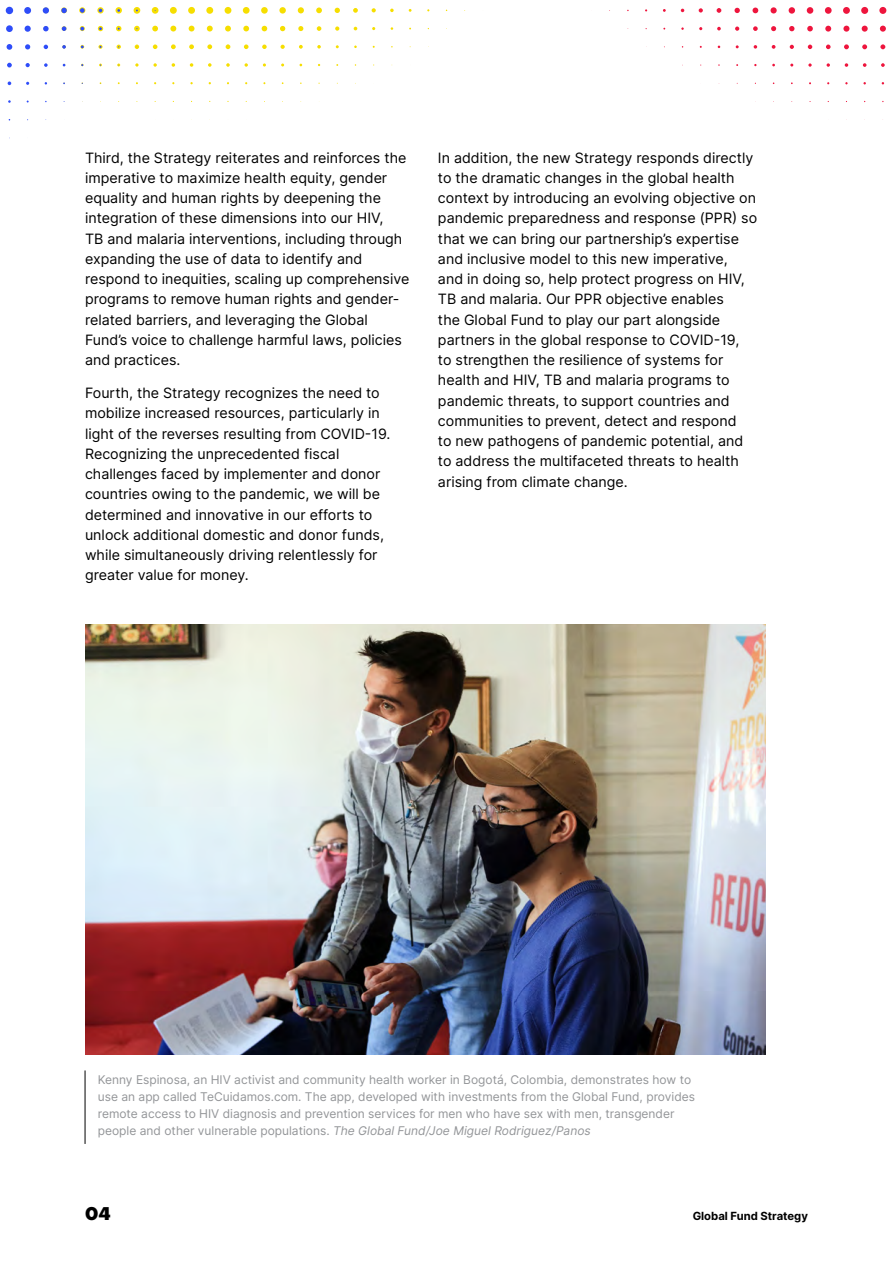
<style>
.page{position:relative;width:893px;height:1263px;background:#fff}
.page>*{position:absolute;margin:0;border:0;box-sizing:border-box;transform-origin:0 0}
.t1{font:800 18px "Object Sans";color:#000}
.t2{font:14.25px/20.2px "Inter";color:#000}
.t3{font:12px/17.2px "Inter";color:#939598}
.t4{font:700 11.25px "Inter";color:#000}
.s1{font-style:italic}
</style>
<div class="page">
<div style="left:152px;top:7px;width:6px;height:7px;background:#f6de00;border-radius:50%"></div>
<svg style="left:134px;top:7px;width:6px;height:7px"></svg>
<svg style="left:115px;top:7px;width:7px;height:7px"></svg>
<svg style="left:97px;top:7px;width:7px;height:7px"></svg>
<div style="left:170px;top:7px;width:7px;height:7px;background:#f6de00;border-radius:50%"></div>
<svg style="left:170px;top:26px;width:6px;height:6px"></svg>
<div style="left:188px;top:7px;width:7px;height:7px;background:#f6de00;border-radius:50%"></div>
<svg style="left:189px;top:26px;width:6px;height:6px"></svg>
<svg style="left:189px;top:44px;width:5px;height:5px"></svg>
<svg style="left:171px;top:44px;width:5px;height:5px"></svg>
<svg style="left:153px;top:44px;width:4px;height:5px"></svg>
<div style="left:206px;top:7px;width:7px;height:7px;background:#f6de00;border-radius:50%"></div>
<svg style="left:207px;top:26px;width:6px;height:6px"></svg>
<svg style="left:207px;top:44px;width:5px;height:5px"></svg>
<svg style="left:208px;top:63px;width:4px;height:4px"></svg>
<svg style="left:190px;top:63px;width:3px;height:4px"></svg>
<svg style="left:172px;top:63px;width:3px;height:4px"></svg>
<svg style="left:153px;top:63px;width:4px;height:4px"></svg>
<svg style="left:135px;top:63px;width:4px;height:4px"></svg>
<div style="left:225px;top:7px;width:6px;height:7px;background:#f6de00;border-radius:50%"></div>
<svg style="left:225px;top:26px;width:6px;height:6px"></svg>
<svg style="left:226px;top:44px;width:4px;height:5px"></svg>
<svg style="left:226px;top:63px;width:4px;height:4px"></svg>
<div style="left:243px;top:7px;width:7px;height:7px;background:#f6de00;border-radius:50%"></div>
<svg style="left:243px;top:26px;width:6px;height:5px"></svg>
<svg style="left:244px;top:44px;width:5px;height:5px"></svg>
<svg style="left:245px;top:63px;width:3px;height:4px"></svg>
<div style="left:261px;top:7px;width:7px;height:7px;background:#f6de00;border-radius:50%"></div>
<svg style="left:262px;top:26px;width:5px;height:5px"></svg>
<svg style="left:262px;top:45px;width:5px;height:4px"></svg>
<svg style="left:263px;top:63px;width:3px;height:4px"></svg>
<div style="left:279px;top:7px;width:7px;height:7px;background:#f6de00;border-radius:50%"></div>
<svg style="left:280px;top:26px;width:5px;height:5px"></svg>
<svg style="left:281px;top:45px;width:4px;height:4px"></svg>
<svg style="left:298px;top:7px;width:6px;height:6px"></svg>
<svg style="left:298px;top:26px;width:5px;height:5px"></svg>
<svg style="left:299px;top:45px;width:4px;height:4px"></svg>
<svg style="left:316px;top:7px;width:6px;height:6px"></svg>
<svg style="left:317px;top:26px;width:4px;height:5px"></svg>
<svg style="left:317px;top:45px;width:4px;height:4px"></svg>
<svg style="left:335px;top:8px;width:5px;height:5px"></svg>
<svg style="left:335px;top:26px;width:4px;height:5px"></svg>
<svg style="left:353px;top:8px;width:5px;height:5px"></svg>
<svg style="left:372px;top:8px;width:4px;height:4px"></svg>
<svg style="left:390px;top:9px;width:4px;height:3px"></svg>
<svg style="left:79px;top:7px;width:6px;height:6px"></svg>
<svg style="left:61px;top:7px;width:6px;height:6px"></svg>
<div style="left:43px;top:7px;width:6px;height:7px;background:#2e4df9;border-radius:50%"></div>
<div style="left:24px;top:7px;width:7px;height:7px;background:#2e4df9;border-radius:50%"></div>
<div style="left:6px;top:7px;width:7px;height:7px;background:#2e4df9;border-radius:50%"></div>
<svg style="left:152px;top:26px;width:6px;height:5px"></svg>
<svg style="left:134px;top:26px;width:6px;height:5px"></svg>
<svg style="left:116px;top:26px;width:5px;height:5px"></svg>
<svg style="left:98px;top:26px;width:5px;height:5px"></svg>
<svg style="left:80px;top:26px;width:5px;height:5px"></svg>
<svg style="left:62px;top:26px;width:4px;height:5px"></svg>
<svg style="left:43px;top:26px;width:6px;height:5px"></svg>
<svg style="left:25px;top:26px;width:6px;height:6px"></svg>
<div style="left:6px;top:25px;width:7px;height:7px;background:#2e4df9;border-radius:50%"></div>
<svg style="left:135px;top:45px;width:4px;height:4px"></svg>
<svg style="left:117px;top:45px;width:4px;height:4px"></svg>
<svg style="left:98px;top:45px;width:5px;height:4px"></svg>
<svg style="left:80px;top:45px;width:4px;height:4px"></svg>
<svg style="left:62px;top:45px;width:4px;height:4px"></svg>
<svg style="left:44px;top:45px;width:4px;height:4px"></svg>
<svg style="left:25px;top:44px;width:5px;height:5px"></svg>
<svg style="left:7px;top:44px;width:5px;height:6px"></svg>
<svg style="left:44px;top:63px;width:4px;height:4px"></svg>
<svg style="left:26px;top:63px;width:4px;height:4px"></svg>
<svg style="left:7px;top:63px;width:5px;height:4px"></svg>
<svg style="left:8px;top:81px;width:3px;height:4px"></svg>
<div style="left:879px;top:7px;width:7px;height:7px;background:#ee153d;border-radius:50%"></div>
<div style="left:861px;top:7px;width:7px;height:7px;background:#ee153d;border-radius:50%"></div>
<div style="left:843px;top:7px;width:7px;height:7px;background:#ee153d;border-radius:50%"></div>
<div style="left:825px;top:7px;width:7px;height:7px;background:#ee153d;border-radius:50%"></div>
<div style="left:807px;top:7px;width:6px;height:7px;background:#ee153d;border-radius:50%"></div>
<div style="left:789px;top:7px;width:6px;height:7px;background:#ee153d;border-radius:50%"></div>
<svg style="left:770px;top:7px;width:7px;height:7px"></svg>
<svg style="left:752px;top:8px;width:6px;height:5px"></svg>
<svg style="left:734px;top:8px;width:6px;height:5px"></svg>
<svg style="left:717px;top:8px;width:4px;height:5px"></svg>
<svg style="left:699px;top:8px;width:4px;height:5px"></svg>
<svg style="left:880px;top:26px;width:6px;height:6px"></svg>
<svg style="left:862px;top:26px;width:6px;height:6px"></svg>
<svg style="left:843px;top:26px;width:6px;height:6px"></svg>
<svg style="left:825px;top:26px;width:6px;height:6px"></svg>
<svg style="left:807px;top:26px;width:6px;height:5px"></svg>
<svg style="left:789px;top:26px;width:5px;height:5px"></svg>
<svg style="left:771px;top:26px;width:5px;height:5px"></svg>
<svg style="left:753px;top:26px;width:5px;height:5px"></svg>
<svg style="left:735px;top:27px;width:4px;height:4px"></svg>
<svg style="left:717px;top:27px;width:4px;height:3px"></svg>
<svg style="left:880px;top:44px;width:5px;height:5px"></svg>
<svg style="left:862px;top:44px;width:5px;height:5px"></svg>
<svg style="left:844px;top:44px;width:5px;height:5px"></svg>
<svg style="left:826px;top:45px;width:5px;height:4px"></svg>
<svg style="left:808px;top:45px;width:4px;height:4px"></svg>
<svg style="left:790px;top:45px;width:4px;height:4px"></svg>
<svg style="left:772px;top:45px;width:3px;height:4px"></svg>
<svg style="left:754px;top:45px;width:3px;height:4px"></svg>
<svg style="left:881px;top:63px;width:4px;height:4px"></svg>
<svg style="left:863px;top:63px;width:3px;height:4px"></svg>
<svg style="left:845px;top:63px;width:3px;height:4px"></svg>
<svg style="left:827px;top:63px;width:3px;height:4px"></svg>
<svg style="left:808px;top:63px;width:4px;height:4px"></svg>
<img style="left:85px;top:624px;width:680px;height:430px">
<hr style="left:85px;top:1070px;width:1px;height:74px;background:#000">
<p class="t2" style="left:85px;top:147px;width:326px">Third, the Strategy reiterates and reinforces the imperative to maximize health equity, gender equality and human rights by deepening the integration of these dimensions into our HIV,<br>TB and malaria interventions, including through expanding the use of data to identify and respond to inequities, scaling up comprehensive programs to remove human rights and gender&shy;related barriers, and leveraging the Global Fund’s voice to challenge harmful laws, policies and practices.</p>
<p class="t2" style="left:85px;top:383px;width:307px">Fourth, the Strategy recognizes the need to mobilize increased resources, particularly in light of the reverses resulting from COVID-19.<br>Recognizing the unprecedented fiscal challenges faced by implementer and donor countries owing to the pandemic, we will be determined and innovative in our efforts to unlock additional domestic and donor funds, while simultaneously driving relentlessly for greater value for money.</p>
<p class="t2" style="left:438px;top:147px;width:321px">In addition, the new Strategy responds directly to the dramatic changes in the global health context by introducing an evolving objective on pandemic preparedness and response (PPR) so that we can bring our partnership’s expertise and inclusive model to this new imperative,<br>and in doing so, help protect progress on HIV, TB and malaria. Our PPR objective enables<br>the Global Fund to play our part alongside partners in the global response to COVID-19,<br>to strengthen the resilience of systems for health and HIV, TB and malaria programs to pandemic threats, to support countries and communities to prevent, detect and respond<br>to new pathogens of pandemic potential, and to address the multifaceted threats to health arising from climate change.</p>
<p class="t3" style="left:98px;top:1070px;width:599px">Kenny Espinosa, an HIV activist and community health worker in Bogotá, Colombia, demonstrates how to use an app called TeCuidamos.com. The app, developed with investments from the Global Fund, provides remote access to HIV diagnosis and prevention services for men who have sex with men, transgender people and other vulnerable populations. <span class="s1">The Global Fund/Joe Miguel Rodriguez/Panos</span></p>
<p class="t1" style="left:85px;top:1203px;width:27px">04</p>
<p class="t4" style="left:693px;top:1208px;width:117px">Global Fund Strategy</p>
</div>
